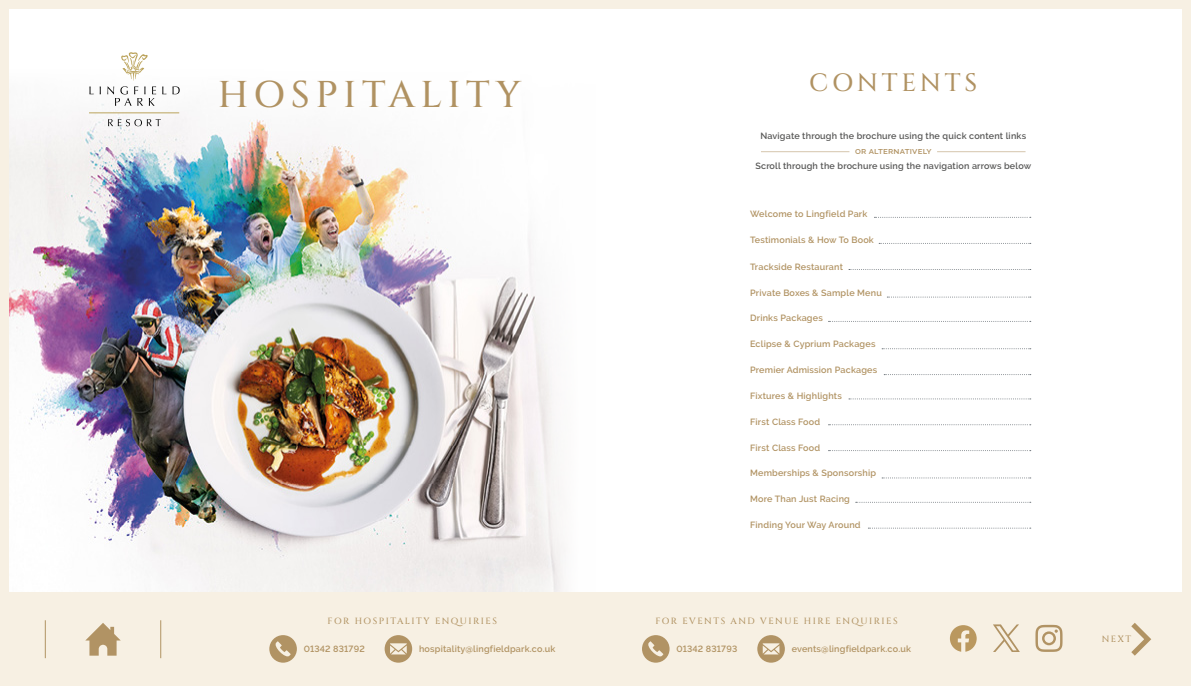
<style>
.page{position:relative;width:1191px;height:686px;background:#fff}
.page>*{position:absolute;margin:0;border:0;box-sizing:border-box;transform-origin:0 0}
.t1{font:500 37.2px "Cinzel";letter-spacing:.15em;color:#b09262}
.t2{font:500 25px "Cinzel";letter-spacing:.15em;color:#b09262}
.t3{font:600 9px "Raleway";letter-spacing:.02em;color:#b19363}
.t4{font:600 9px "Raleway";letter-spacing:.02em;color:#575756}
.t5{font:500 9px "Cinzel";letter-spacing:.165em;color:#b19363}
</style>
<div class="page">
<img style="left:9px;top:86px;width:556px;height:506px">
<svg style="left:89px;top:87px;width:5px;height:7px"></svg>
<svg style="left:162px;top:87px;width:4px;height:7px"></svg>
<svg style="left:172px;top:87px;width:8px;height:7px"></svg>
<svg style="left:107px;top:52px;width:49px;height:54px"></svg>
<hr style="left:89px;top:112px;width:90px;height:1px;background:#bba35b">
<svg style="left:108px;top:119px;width:53px;height:7px"></svg>
<svg style="left:874px;top:217px;width:156px;height:1px"></svg>
<svg style="left:879px;top:243px;width:151px;height:1px"></svg>
<svg style="left:887px;top:297px;width:143px;height:1px"></svg>
<svg style="left:882px;top:348px;width:148px;height:1px"></svg>
<svg style="left:884px;top:374px;width:146px;height:1px"></svg>
<svg style="left:849px;top:398px;width:181px;height:1px"></svg>
<svg style="left:828px;top:424px;width:202px;height:1px"></svg>
<svg style="left:828px;top:450px;width:202px;height:1px"></svg>
<svg style="left:882px;top:477px;width:148px;height:1px"></svg>
<svg style="left:855px;top:502px;width:175px;height:1px"></svg>
<svg style="left:868px;top:528px;width:162px;height:1px"></svg>
<svg style="left:828px;top:321px;width:202px;height:1px"></svg>
<svg style="left:849px;top:269px;width:181px;height:1px"></svg>
<hr style="left:761px;top:151px;width:88px;height:1px;background:#d6c6ad">
<hr style="left:937px;top:151px;width:88px;height:1px;background:#d6c6ad">
<div style="left:0;top:592px;width:1191px;height:94px;background:#f7f0e3"></div>
<div style="left:0;top:0;width:9px;height:686px;background:#f7f0e3"></div>
<div style="left:1182px;top:0;width:9px;height:686px;background:#f7f0e3"></div>
<div style="left:0;top:0;width:1191px;height:9px;background:#f7f0e3"></div>
<svg style="left:1131px;top:623px;width:21px;height:33px"></svg>
<svg style="left:1035px;top:625px;width:27px;height:27px"></svg>
<svg style="left:993px;top:625px;width:26px;height:27px"></svg>
<svg style="left:269px;top:635px;width:28px;height:28px"></svg>
<svg style="left:642px;top:635px;width:27px;height:28px"></svg>
<svg style="left:384px;top:635px;width:28px;height:28px"></svg>
<svg style="left:757px;top:635px;width:28px;height:28px"></svg>
<svg style="left:85px;top:623px;width:36px;height:33px"></svg>
<svg style="left:950px;top:625px;width:26px;height:27px"></svg>
<hr style="left:45px;top:620px;width:1px;height:38px;background:#b19363">
<hr style="left:160px;top:620px;width:1px;height:38px;background:#b19363">
<h1 class="t1" style="left:218px;top:71px;width:304px">HOSPITALITY</h1>
<h2 class="t2" style="left:809px;top:67px;width:169px">CONTENTS</h2>
<p class="t4" style="left:760px;top:131px;width:267px">Navigate through the brochure using the quick content links</p>
<p class="t3" style="left:855px;top:146px;width:78px">or alternatively</p>
<p class="t4" style="left:755px;top:161px;width:277px">Scroll through the brochure using the navigation arrows below</p>
<p class="t3" style="left:750px;top:209px;width:119px">Welcome to Lingfield Park</p>
<p class="t3" style="left:750px;top:235px;width:125px">Testimonials &amp; How To Book</p>
<p class="t3" style="left:750px;top:261px;width:94px">Trackside Restaurant</p>
<p class="t3" style="left:750px;top:287px;width:133px">Private Boxes &amp; Sample Menu</p>
<p class="t3" style="left:750px;top:313px;width:74px">Drinks Packages</p>
<p class="t3" style="left:750px;top:339px;width:127px">Eclipse &amp; Cyprium Packages</p>
<p class="t3" style="left:750px;top:365px;width:128px">Premier Admission Packages</p>
<p class="t3" style="left:750px;top:391px;width:93px">Fixtures &amp; Highlights</p>
<p class="t3" style="left:750px;top:416px;width:72px">First Class Food</p>
<p class="t3" style="left:750px;top:442px;width:72px">First Class Food</p>
<p class="t3" style="left:750px;top:468px;width:127px">Memberships &amp; Sponsorship</p>
<p class="t3" style="left:750px;top:494px;width:101px">More Than Just Racing</p>
<p class="t3" style="left:750px;top:520px;width:112px">Finding Your Way Around</p>
<p class="t5" style="left:328px;top:615px;width:171px">FOR HOSPITALITY ENQUIRIES</p>
<p class="t5" style="left:655px;top:615px;width:244px">FOR EVENTS AND VENUE HIRE ENQUIRIES</p>
<p class="t3" style="left:304px;top:644px;width:63px">01342 831792</p>
<p class="t3" style="left:419px;top:644px;width:138px">hospitality@lingfieldpark.co.uk</p>
<p class="t3" style="left:676px;top:644px;width:62px">01342 831793</p>
<p class="t3" style="left:791px;top:644px;width:121px">events@lingfieldpark.co.uk</p>
<p class="t5" style="left:1101px;top:633px;width:31px">NEXT</p>
</div>
